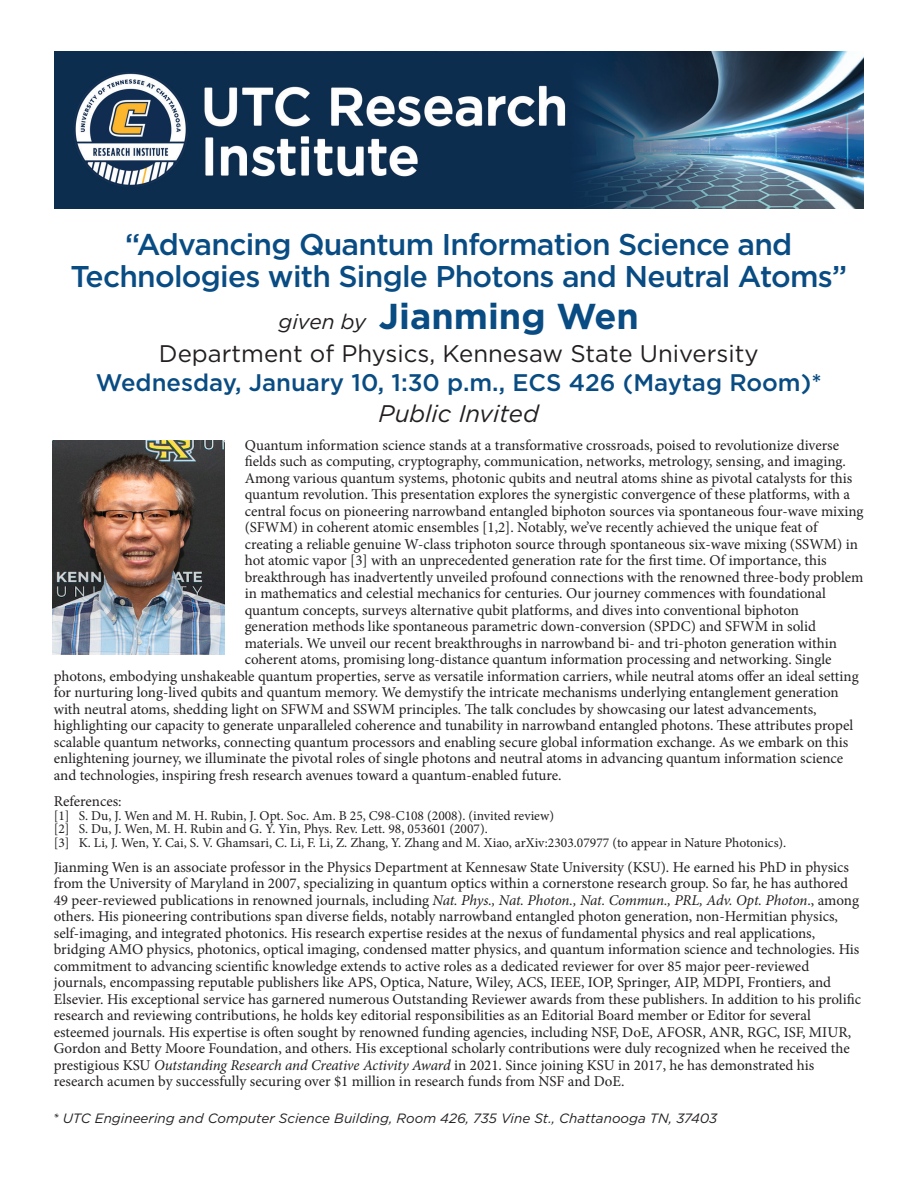
<style>
.page{position:relative;width:918px;height:1188px;background:#fff}
.page>*{position:absolute;margin:0;border:0;box-sizing:border-box;transform-origin:0 0}
.t1{font:700 36px "Gotham";color:#084c83}
.t2{font:500 30px/31.5px "Gotham";letter-spacing:-.025em;color:#084c83;text-align:center}
.t3{font:500 24px "Gotham";color:#084c83}
.t4{font:24px "Gotham";color:#231f20}
.t5{font:italic 24px "Gotham";color:#231f20}
.t6{font:15px/16.5px "Minion Pro";letter-spacing:-.005em;color:#231f20}
.t7{font:13.5px "Minion Pro";color:#231f20}
.t8{font:italic 13.5px "Gotham";color:#231f20}
.s1{font-weight:400;font-style:italic;font-size:21px;color:#231f20}
.s2{font-style:italic}
</style>
<div class="page">
<img style="left:55px;top:52px;width:809px;height:157px">
<img style="left:53px;top:440px;width:172px;height:215px">
<p class="t2" style="left:70px;top:228px;width:778px">“Advancing Quantum Information Science and<br>Technologies with Single Photons and Neutral Atoms”</p>
<p class="t1" style="left:279px;top:292px;width:362px"><span class="s1">given by</span> Jianming Wen</p>
<p class="t4" style="left:159px;top:339px;width:601px">Department of Physics, Kennesaw State University</p>
<p class="t3" style="left:96px;top:367px;width:727px">Wednesday, January 10, 1:30 p.m., ECS 426 (Maytag Room)*</p>
<p class="t5" style="left:379px;top:398px;width:162px">Public Invited</p>
<p class="t6" style="left:245px;top:437px;width:596px">Quantum information science stands at a transformative crossroads, poised to revolutionize diverse</p>
<p class="t6" style="left:245px;top:453px;width:603px">fields such as computing, cryptography, communication, networks, metrology, sensing, and imaging.</p>
<p class="t6" style="left:245px;top:470px;width:609px">Among various quantum systems, photonic qubits and neutral atoms shine as pivotal catalysts for this</p>
<p class="t6" style="left:245px;top:486px;width:607px">quantum revolution. This presentation explores the synergistic convergence of these platforms, with a</p>
<p class="t6" style="left:245px;top:503px;width:620px">central focus on pioneering narrowband entangled biphoton sources via spontaneous four-wave mixing</p>
<p class="t6" style="left:245px;top:519px;width:574px">(SFWM) in coherent atomic ensembles [1,2]. Notably, we’ve recently achieved the unique feat of</p>
<p class="t6" style="left:245px;top:536px;width:615px">creating a reliable genuine W-class triphoton source through spontaneous six-wave mixing (SSWM) in</p>
<p class="t6" style="left:245px;top:552px;width:584px">hot atomic vapor [3] with an unprecedented generation rate for the first time. Of importance, this</p>
<p class="t6" style="left:245px;top:569px;width:620px">breakthrough has inadvertently unveiled profound connections with the renowned three-body problem</p>
<p class="t6" style="left:245px;top:585px;width:583px">in mathematics and celestial mechanics for centuries. Our journey commences with foundational</p>
<p class="t6" style="left:245px;top:602px;width:556px">quantum concepts, surveys alternative qubit platforms, and dives into conventional biphoton</p>
<p class="t6" style="left:245px;top:618px;width:573px">generation methods like spontaneous parametric down-conversion (SPDC) and SFWM in solid</p>
<p class="t6" style="left:245px;top:635px;width:594px">materials. We unveil our recent breakthroughs in narrowband bi- and tri-photon generation within</p>
<p class="t6" style="left:245px;top:651px;width:588px">coherent atoms, promising long-distance quantum information processing and networking. Single</p>
<p class="t6" style="left:54px;top:668px;width:806px">photons, embodying unshakeable quantum properties, serve as versatile information carriers, while neutral atoms offer an ideal setting</p>
<p class="t6" style="left:54px;top:684px;width:787px">for nurturing long-lived qubits and quantum memory. We demystify the intricate mechanisms underlying entanglement generation</p>
<p class="t6" style="left:54px;top:701px;width:764px">with neutral atoms, shedding light on SFWM and SSWM principles. The talk concludes by showcasing our latest advancements,</p>
<p class="t6" style="left:54px;top:717px;width:801px">highlighting our capacity to generate unparalleled coherence and tunability in narrowband entangled photons. These attributes propel</p>
<p class="t6" style="left:54px;top:734px;width:796px">scalable quantum networks, connecting quantum processors and enabling secure global information exchange. As we embark on this</p>
<p class="t6" style="left:54px;top:750px;width:791px">enlightening journey, we illuminate the pivotal roles of single photons and neutral atoms in advancing quantum information science</p>
<p class="t6" style="left:54px;top:767px;width:509px">and technologies, inspiring fresh research avenues toward a quantum-enabled future.</p>
<p class="t6" style="left:54px;top:793px;width:69px">References:</p>
<p class="t7" style="left:54px;top:806px;width:502px">[1] S. Du, J. Wen and M. H. Rubin, J. Opt. Soc. Am. B 25, C98-C108 (2008). (invited review)</p>
<p class="t7" style="left:54px;top:820px;width:436px">[2] S. Du, J. Wen, M. H. Rubin and G. Y. Yin, Phys. Rev. Lett. 98, 053601 (2007).</p>
<p class="t7" style="left:54px;top:833px;width:734px">[3] K. Li, J. Wen, Y. Cai, S. V. Ghamsari, C. Li, F. Li, Z. Zhang, Y. Zhang and M. Xiao, arXiv:2303.07977 (to appear in Nature Photonics).</p>
<p class="t6" style="left:54px;top:859px;width:809px">Jianming Wen is an associate professor in the Physics Department at Kennesaw State University (KSU). He earned his PhD in physics from the University of Maryland in 2007, specializing in quantum optics within a cornerstone research group. So far, he has authored 49 peer-reviewed publications in renowned journals, including <span class="s2">Nat. Phys., Nat. Photon., Nat. Commun., PRL, Adv. Opt. Photon</span>., among others. His pioneering contributions span diverse fields, notably narrowband entangled photon generation, non-Hermitian physics, self-imaging, and integrated photonics. His research expertise resides at the nexus of fundamental physics and real applications, bridging AMO physics, photonics, optical imaging, condensed matter physics, and quantum information science and technologies. His commitment to advancing scientific knowledge extends to active roles as a dedicated reviewer for over 85 major peer-reviewed journals, encompassing reputable publishers like APS, Optica, Nature, Wiley, ACS, IEEE, IOP, Springer, AIP, MDPI, Frontiers, and Elsevier. His exceptional service has garnered numerous Outstanding Reviewer awards from these publishers. In addition to his prolific research and reviewing contributions, he holds key editorial responsibilities as an Editorial Board member or Editor for several esteemed journals. His expertise is often sought by renowned funding agencies, including NSF, DoE, AFOSR, ANR, RGC, ISF, MIUR, Gordon and Betty Moore Foundation, and others. His exceptional scholarly contributions were duly recognized when he received the prestigious KSU <span class="s2">Outstanding Research and Creative Activity Award</span> in 2021. Since joining KSU in 2017, he has demonstrated his research acumen by successfully securing over $1 million in research funds from NSF and DoE.</p>
<p class="t8" style="left:53px;top:1110px;width:666px">* UTC Engineering and Computer Science Building, Room 426, 735 Vine St., Chattanooga TN, 37403</p>
</div>
